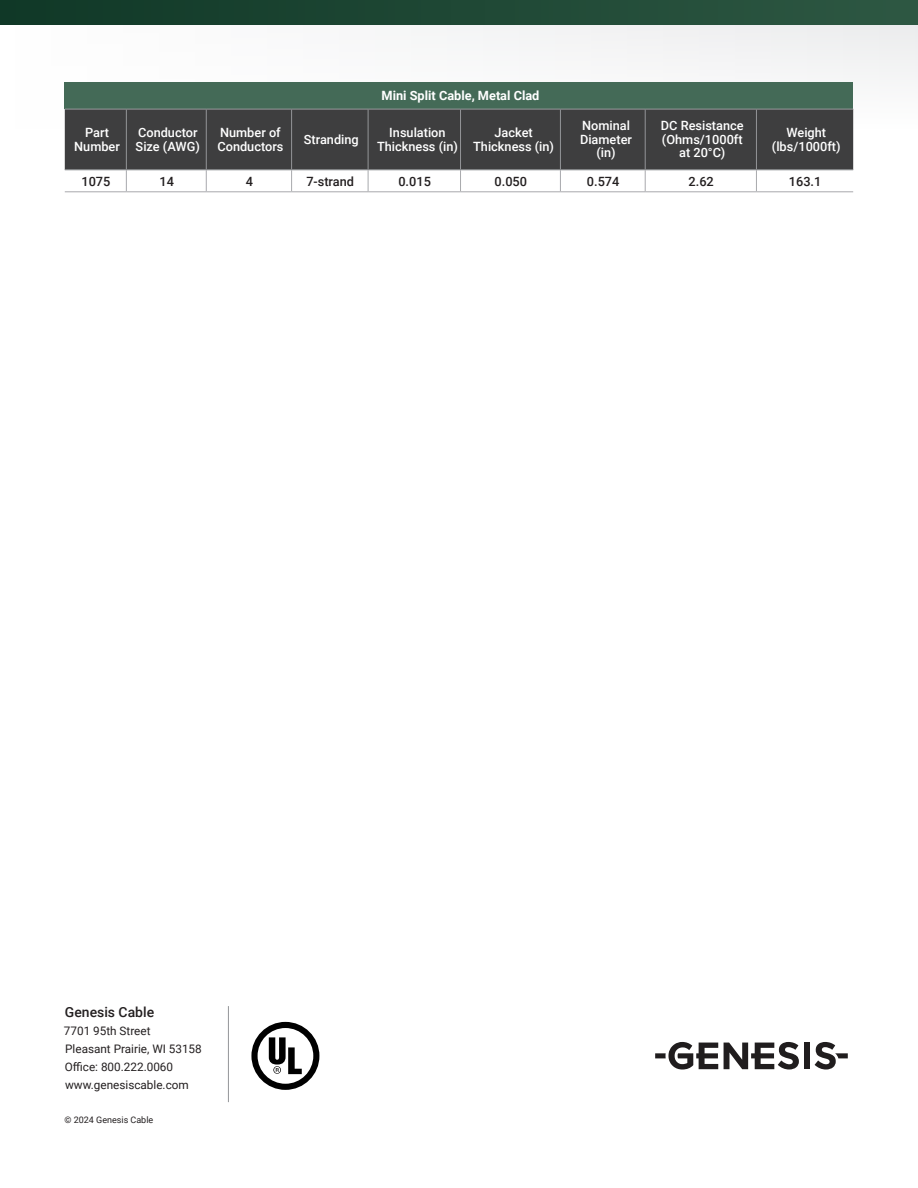
<style>
.page{position:relative;width:918px;height:1188px;background:#fff}
.page>*{position:absolute;margin:0;border:0;box-sizing:border-box;transform-origin:0 0}
.Cover__Address_Block{font:500 13.95px "Roboto";color:#231f20}
.Table__Header__All_Cap___left_align{font:500 12.75px/13.5px "Roboto";color:#fff;text-align:center}
.t1{font:500 12.75px "Roboto";color:#231f20}
.Table__Body{font:700 12.75px "Roboto";color:#fff}
.Cover__Address_Block-2{font:11.7px "Roboto";color:#231f20}
.Cover__Copyright{font:9px "Roboto";color:#231f20}
</style>
<div class="page">
<div style="left:0;top:1px;width:918px;height:128px;background:#f8f8f8"></div>
<div style="left:65px;top:82px;width:788px;height:27px;background:#446a57"></div>
<div style="left:65px;top:110px;width:788px;height:59px;background:#3e3e3f"></div>
<hr style="left:126px;top:109px;width:1px;height:60px;background:#939598">
<hr style="left:206px;top:109px;width:1px;height:60px;background:#939598">
<hr style="left:291px;top:109px;width:1px;height:60px;background:#939598">
<hr style="left:368px;top:109px;width:1px;height:60px;background:#939598">
<hr style="left:460px;top:109px;width:1px;height:60px;background:#939598">
<hr style="left:560px;top:109px;width:1px;height:60px;background:#939598">
<hr style="left:645px;top:109px;width:1px;height:60px;background:#939598">
<hr style="left:756px;top:109px;width:1px;height:60px;background:#939598">
<hr style="left:65px;top:169px;width:61px;height:1px;background:#939598">
<hr style="left:126px;top:169px;width:80px;height:1px;background:#939598">
<hr style="left:206px;top:169px;width:86px;height:1px;background:#939598">
<hr style="left:292px;top:169px;width:76px;height:1px;background:#939598">
<hr style="left:368px;top:169px;width:93px;height:1px;background:#939598">
<hr style="left:461px;top:169px;width:99px;height:1px;background:#939598">
<hr style="left:560px;top:169px;width:85px;height:1px;background:#939598">
<hr style="left:645px;top:169px;width:111px;height:1px;background:#939598">
<hr style="left:756px;top:169px;width:97px;height:1px;background:#939598">
<hr style="left:65px;top:109px;width:61px;height:1px;background:#939598">
<hr style="left:126px;top:109px;width:80px;height:1px;background:#939598">
<hr style="left:206px;top:109px;width:86px;height:1px;background:#939598">
<hr style="left:292px;top:109px;width:76px;height:1px;background:#939598">
<hr style="left:368px;top:109px;width:93px;height:1px;background:#939598">
<hr style="left:461px;top:109px;width:99px;height:1px;background:#939598">
<hr style="left:560px;top:109px;width:85px;height:1px;background:#939598">
<hr style="left:645px;top:109px;width:111px;height:1px;background:#939598">
<hr style="left:756px;top:109px;width:97px;height:1px;background:#939598">
<hr style="left:65px;top:191px;width:61px;height:1px;background:#a8a9ad">
<hr style="left:126px;top:191px;width:80px;height:1px;background:#a8a9ad">
<hr style="left:206px;top:191px;width:86px;height:1px;background:#a8a9ad">
<hr style="left:292px;top:191px;width:76px;height:1px;background:#a8a9ad">
<hr style="left:368px;top:191px;width:93px;height:1px;background:#a8a9ad">
<hr style="left:461px;top:191px;width:99px;height:1px;background:#a8a9ad">
<hr style="left:560px;top:191px;width:85px;height:1px;background:#a8a9ad">
<hr style="left:645px;top:191px;width:111px;height:1px;background:#a8a9ad">
<hr style="left:756px;top:191px;width:97px;height:1px;background:#a8a9ad">
<svg style="left:126px;top:170px;width:1px;height:21px"></svg>
<svg style="left:206px;top:170px;width:1px;height:21px"></svg>
<svg style="left:291px;top:170px;width:1px;height:21px"></svg>
<svg style="left:368px;top:170px;width:1px;height:21px"></svg>
<svg style="left:460px;top:170px;width:1px;height:21px"></svg>
<svg style="left:560px;top:170px;width:1px;height:21px"></svg>
<svg style="left:645px;top:170px;width:1px;height:21px"></svg>
<svg style="left:756px;top:170px;width:1px;height:21px"></svg>
<svg style="left:815px;top:1042px;width:33px;height:28px"></svg>
<svg style="left:655px;top:1042px;width:63px;height:28px"></svg>
<div style="left:804px;top:1043px;width:6px;height:26px;background:#201d1e"></div>
<svg style="left:724px;top:1042px;width:75px;height:28px"></svg>
<hr style="left:228px;top:1006px;width:1px;height:96px;background:#939598">
<div style="left:0;top:0;width:918px;height:24px;background:linear-gradient(to right,#103827,#2d5742)"></div>
<svg style="left:251px;top:1022px;width:68px;height:68px"></svg>
<p class="Table__Body" style="left:382px;top:87px;width:159px">Mini Split Cable, Metal Clad</p>
<p class="Table__Header__All_Cap___left_align" style="left:74px;top:125px;width:47px">Part<br>Number</p>
<p class="Table__Header__All_Cap___left_align" style="left:136px;top:125px;width:66px;text-align:left">Conductor<br>Size (AWG)</p>
<p class="Table__Header__All_Cap___left_align" style="left:217px;top:125px;width:68px;text-align:left">Number of<br>Conductors</p>
<p class="Table__Header__All_Cap___left_align" style="left:304px;top:132px;width:56px">Stranding</p>
<p class="Table__Header__All_Cap___left_align" style="left:377px;top:125px;width:82px">Insulation<br>Thickness (in)</p>
<p class="Table__Header__All_Cap___left_align" style="left:473px;top:125px;width:82px">Jacket<br>Thickness (in)</p>
<p class="Table__Header__All_Cap___left_align" style="left:580px;top:119px;width:53px">Nominal<br>Diameter (in)</p>
<p class="Table__Header__All_Cap___left_align" style="left:661px;top:119px;width:84px">DC Resistance (Ohms/1000ft at 20°C)</p>
<p class="Table__Header__All_Cap___left_align" style="left:772px;top:125px;width:70px">Weight (lbs/1000ft)</p>
<p class="t1" style="left:81px;top:172px;width:30px">1075</p>
<p class="t1" style="left:159px;top:172px;width:16px">14</p>
<p class="t1" style="left:246px;top:172px;width:9px">4</p>
<p class="t1" style="left:306px;top:172px;width:49px">7-strand</p>
<p class="t1" style="left:398px;top:172px;width:34px">0.015</p>
<p class="t1" style="left:495px;top:172px;width:34px">0.050</p>
<p class="t1" style="left:587px;top:172px;width:34px">0.574</p>
<p class="t1" style="left:689px;top:172px;width:27px">2.62</p>
<p class="t1" style="left:789px;top:172px;width:34px">163.1</p>
<p class="Cover__Address_Block" style="left:65px;top:1002px;width:91px">Genesis Cable</p>
<p class="Cover__Address_Block-2" style="left:64px;top:1023px;width:88px">7701 95th Street</p>
<p class="Cover__Address_Block-2" style="left:65px;top:1041px;width:138px">Pleasant Prairie, WI 53158</p>
<p class="Cover__Address_Block-2" style="left:65px;top:1059px;width:110px">Office: 800.222.0060</p>
<p class="Cover__Address_Block-2" style="left:65px;top:1077px;width:125px">www.genesiscable.com</p>
<p class="Cover__Copyright" style="left:64px;top:1113px;width:90px">© 2024 Genesis Cable</p>
</div>
